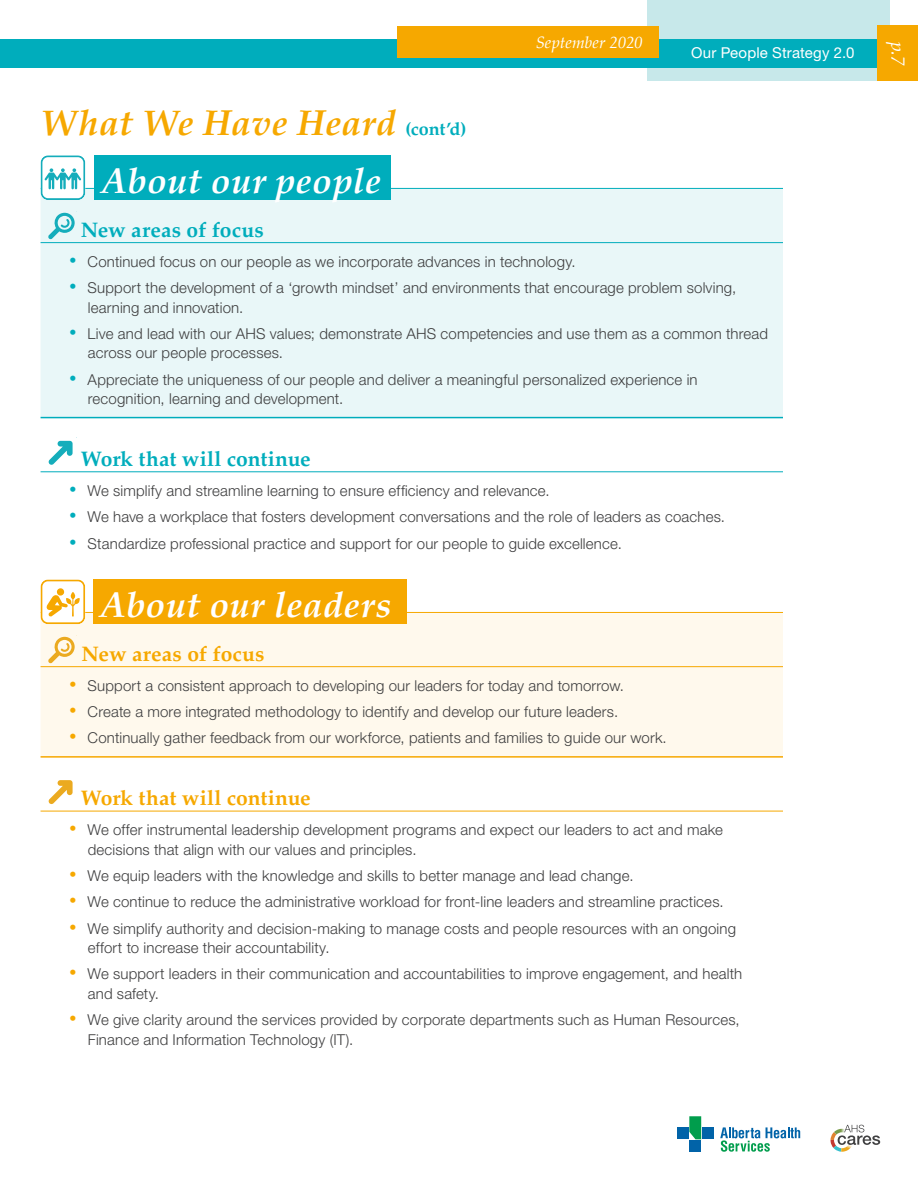
<style>
.page{position:relative;width:918px;height:1188px;background:#fff}
.page>*{position:absolute;margin:0;border:0;box-sizing:border-box;transform-origin:0 0}
.Body_Text{font:italic 700 36px "Palatino";letter-spacing:.015em;color:#fff}
.t1{font:italic 700 36px "Palatino";letter-spacing:.005em;color:#f6a800}
.Body_Text-2{font:700 21px "Palatino";color:#f6a800}
.Body_Text-3{font:700 21px "Palatino";color:#00adbc}
.t2{font:italic 19.5px "Palatino";color:#fff}
.t3{font:italic 16.5px "Palatino";color:#fff}
.t4{font:300 15px/19.5px "Helvetica Neue LT Std";letter-spacing:.01em;color:#3e3e3f}
.t5{font:15px "Helvetica Neue LT Std";letter-spacing:.01em;color:#fff}
.s1{font-style:normal;font-size:18px;color:#00adbc}
.s2{font-family:"Palatino";font-weight:700;font-size:18px;color:#00adbc}
.s3{font-family:"Palatino";font-weight:700;font-size:18px;color:#f6a800}
</style>
<div class="page">
<div style="left:647px;top:0;width:243px;height:81px;background:#c7e8ea"></div>
<div style="left:0;top:39px;width:918px;height:29px;background:#00adbc"></div>
<div style="left:878px;top:26px;width:40px;height:55px;background:#f6a800"></div>
<div style="left:398px;top:26px;width:261px;height:31px;background:#f6a800"></div>
<svg style="left:720px;top:1127px;width:80px;height:25px"></svg>
<div style="left:677px;top:1127px;width:11px;height:12px;background:#0163a8"></div>
<div style="left:702px;top:1127px;width:11px;height:12px;background:#0163a8"></div>
<div style="left:689px;top:1140px;width:12px;height:12px;background:#0163a8"></div>
<svg style="left:689px;top:1116px;width:12px;height:23px"></svg>
<svg style="left:831px;top:1125px;width:49px;height:27px"></svg>
<div style="left:41px;top:613px;width:742px;height:143px;background:#fff9ed"></div>
<hr style="left:41px;top:756px;width:742px;height:2px;background:#f6a800">
<hr style="left:41px;top:612px;width:742px;height:1px;background:#f6a800">
<hr style="left:41px;top:666px;width:742px;height:1px;background:#f6a800">
<hr style="left:41px;top:811px;width:742px;height:1px;background:#f6a800">
<svg style="left:47px;top:636px;width:29px;height:28px"></svg>
<svg style="left:48px;top:780px;width:25px;height:24px"></svg>
<div style="left:41px;top:189px;width:742px;height:228px;background:#e9f7f8"></div>
<hr style="left:41px;top:471px;width:742px;height:1px;background:#00adbc">
<hr style="left:41px;top:417px;width:742px;height:1px;background:#00adbc">
<hr style="left:41px;top:242px;width:742px;height:1px;background:#00adbc">
<hr style="left:41px;top:188px;width:742px;height:1px;background:#00adbc">
<svg style="left:47px;top:212px;width:29px;height:28px"></svg>
<svg style="left:48px;top:440px;width:25px;height:25px"></svg>
<div style="left:95px;top:155px;width:296px;height:45px;background:#00adbc"></div>
<div style="left:93px;top:579px;width:313px;height:45px;background:#f6a800"></div>
<svg style="left:41px;top:155px;width:44px;height:45px"></svg>
<svg style="left:40px;top:579px;width:45px;height:45px"></svg>
<p class="t1" style="left:40px;top:93px;width:428px">What We Have Heard <span class="s1">(cont’d)</span></p>
<p class="Body_Text" style="left:101px;top:150px;width:281px">About our people</p>
<p class="t3" style="left:536px;top:28px;width:109px">September 2020</p>
<h3 class="t2" style="left:915px;top:42px;width:25px;rotate:90deg">p.7</h3>
<p class="t5" style="left:691px;top:44px;width:165px">Our People Strategy 2.0</p>
<p class="Body_Text-3" style="left:81px;top:212px;width:185px">New areas of focus</p>
<p class="t4" style="left:68px;top:251px;width:510px"><span class="s2">•</span> Continued focus on our people as we incorporate advances in technology.</p>
<p class="t4" style="left:88px;top:278px;width:650px;text-indent:-20px"><span class="s2">•</span> Support the development of a ‘growth mindset’ and environments that encourage problem solving, learning and innovation.</p>
<p class="t4" style="left:88px;top:323px;width:682px;text-indent:-20px"><span class="s2">•</span> Live and lead with our AHS values; demonstrate AHS competencies and use them as a common thread across our people processes.</p>
<p class="t4" style="left:88px;top:369px;width:611px;text-indent:-20px"><span class="s2">•</span> Appreciate the uniqueness of our people and deliver a meaningful personalized experience in recognition, learning and development.</p>
<p class="Body_Text-3" style="left:81px;top:441px;width:232px">Work that will continue</p>
<p class="t4" style="left:68px;top:481px;width:484px"><span class="s2">•</span> We simplify and streamline learning to ensure efficiency and relevance.</p>
<p class="t4" style="left:68px;top:507px;width:659px"><span class="s2">•</span> We have a workplace that fosters development conversations and the role of leaders as coaches.</p>
<p class="t4" style="left:68px;top:533px;width:556px"><span class="s2">•</span> Standardize professional practice and support for our people to guide excellence.</p>
<p class="Body_Text" style="left:100px;top:574px;width:293px">About our leaders</p>
<p class="Body_Text-2" style="left:81px;top:636px;width:185px">New areas of focus</p>
<p class="t4" style="left:68px;top:675px;width:558px"><span class="s3">•</span> Support a consistent approach to developing our leaders for today and tomorrow.</p>
<p class="t4" style="left:68px;top:702px;width:552px"><span class="s3">•</span> Create a more integrated methodology to identify and develop our future leaders.</p>
<p class="t4" style="left:68px;top:728px;width:601px"><span class="s3">•</span> Continually gather feedback from our workforce, patients and families to guide our work.</p>
<p class="Body_Text-2" style="left:81px;top:780px;width:232px">Work that will continue</p>
<p class="t4" style="left:88px;top:820px;width:637px;text-indent:-20px"><span class="s3">•</span> We offer instrumental leadership development programs and expect our leaders to act and make decisions that align with our values and principles.</p>
<p class="t4" style="left:68px;top:866px;width:568px"><span class="s3">•</span> We equip leaders with the knowledge and skills to better manage and lead change.</p>
<p class="t4" style="left:68px;top:892px;width:658px"><span class="s3">•</span> We continue to reduce the administrative workload for front-line leaders and streamline practices.</p>
<p class="t4" style="left:88px;top:918px;width:650px;text-indent:-20px"><span class="s3">•</span> We simplify authority and decision-making to manage costs and people resources with an ongoing effort to increase their accountability.</p>
<p class="t4" style="left:88px;top:964px;width:656px;text-indent:-20px"><span class="s3">•</span> We support leaders in their communication and accountabilities to improve engagement, and health and safety.</p>
<p class="t4" style="left:88px;top:1010px;width:653px;text-indent:-20px"><span class="s3">•</span> We give clarity around the services provided by corporate departments such as Human Resources,<br>Finance and Information Technology (IT).</p>
</div>
